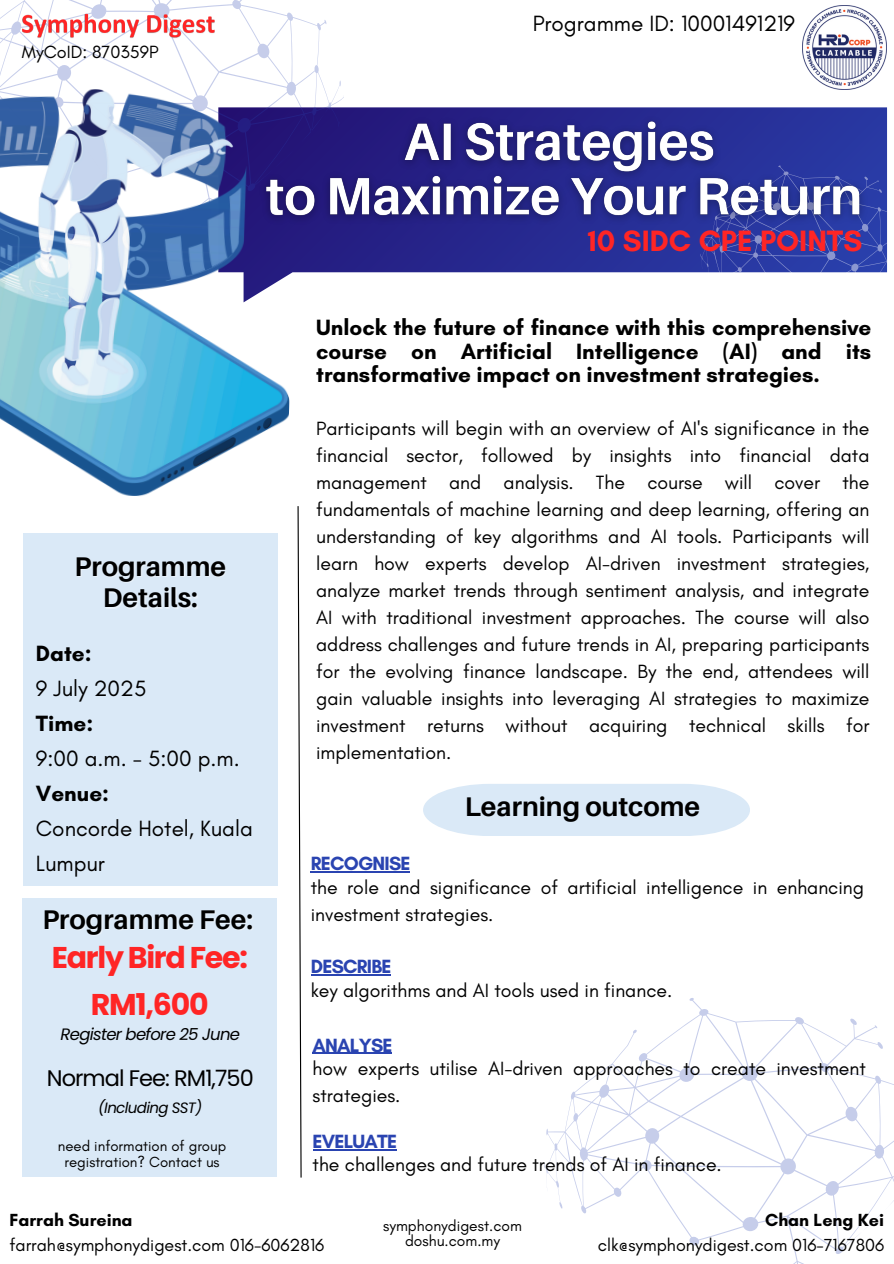
<style>
.page{position:relative;width:894px;height:1264px;background:#fff}
.page>*{position:absolute;margin:0;border:0;box-sizing:border-box;transform-origin:0 0}
.t1{font:700 30px/47.2px "Poppins";letter-spacing:-.04em;color:#ff2525;text-align:center}
.t2{font:700 30px "Glacial Indifference";color:#ff2525}
.t3{font:700 27px "Aileron";color:#000}
.t4{font:700 22.5px/23.7px "Glacial Indifference";color:#000;text-align:justify}
.t5{font:22.5px/34.8px "Glacial Indifference";color:#000}
.t6{font:22.5px "Poppins";letter-spacing:-.04em;color:#000}
.t7{font:19.5px/27px "Glacial Indifference";color:#000}
.t8{font:700 19.5px "Glacial Indifference";letter-spacing:-.04em;color:#2a44b1}
.t9{font:18px "Glacial Indifference";color:#000}
.t10{font:17.85px "Glacial Indifference";color:#000}
.t11{font:700 17.85px "Glacial Indifference";color:#000}
.t12{font:italic 16.5px "Poppins";letter-spacing:-.04em;color:#000}
.t13{font:15.6px "Glacial Indifference";color:#000}
.t14{font:15px/16.4px "Glacial Indifference";color:#000;text-align:center}
.t15{font:italic 15px "Poppins";letter-spacing:-.04em;color:#000}
.s1{font-weight:700}
</style>
<div class="page">
<svg style="left:298px;top:107px;width:588px;height:166px;background:#2a2c91"></svg>
<svg style="left:0;top:0;width:344px;height:107px"></svg>
<img style="left:0;top:83px;width:298px;height:413px">
<svg style="left:700px;top:165px;width:188px;height:108px;background:#3546aa"></svg>
<svg style="left:297px;top:506px;width:5px;height:672px"></svg>
<img style="left:251px;top:107px;width:624px;height:124px">
<img style="left:19px;top:10px;width:200px;height:32px">
<svg style="left:423px;top:784px;width:326px;height:52px;background:#ddeaf7"></svg>
<svg style="left:543px;top:998px;width:350px;height:265px"></svg>
<hr style="left:311px;top:871px;width:99px;height:1px;background:#2a44b1">
<hr style="left:311px;top:974px;width:79px;height:1px;background:#2a44b1">
<hr style="left:312px;top:1052px;width:79px;height:1px;background:#2a44b1">
<hr style="left:312px;top:1149px;width:84px;height:1px;background:#2a44b1">
<div style="left:23px;top:533px;width:254px;height:352px;background:#dae9f7"></div>
<div style="left:22px;top:898px;width:254px;height:279px;background:#dae9f7"></div>
<img style="left:802px;top:5px;width:84px;height:84px">
<p class="t9" style="left:22px;top:41px;width:138px">MyCoID: 870359P</p>
<p class="t5" style="left:532px;top:6px;width:264px">Programme ID: 10001491219</p>
<p class="t3" style="left:75px;top:549px;width:153px">Programme</p>
<p class="t3" style="left:103px;top:581px;width:97px">Details:</p>
<p class="t5" style="left:36px;top:636px;width:205px"><span class="s1">Date:<br></span>9 July 2025<br><span class="s1">Time:<br></span>9:00 a.m. - 5:00 p.m.<br><span class="s1">Venue:</span></p>
<h3 class="t5" style="left:36px;top:810px;width:218px">Concorde Hotel, Kuala<br>Lumpur</h3>
<p class="t3" style="left:42px;top:903px;width:212px">Programme Fee:</p>
<p class="t1" style="left:52px;top:934px;width:197px">Early Bird Fee:<br>RM1,600</p>
<p class="t12" style="left:60px;top:1022px;width:181px">Register before 25 June</p>
<p class="t6" style="left:47px;top:1062px;width:208px">Normal Fee: RM1,750</p>
<p class="t15" style="left:98px;top:1097px;width:106px">(Including SST)</p>
<p class="t14" style="left:58px;top:1137px;width:170px">need information of group registration? Contact us</p>
<p class="t2" style="left:587px;top:223px;width:276px">10 SIDC CPE POINTS</p>
<p class="t4" style="left:316px;top:315px;width:556px">Unlock the future of finance with this comprehensive course on Artificial Intelligence (AI) and its transformative impact on investment strategies.</p>
<p class="t7" style="left:316px;top:414px;width:554px;text-align:justify">Participants will begin with an overview of AI's significance in the financial sector, followed by insights into financial data management and analysis. The course will cover the fundamentals of machine learning and deep learning, offering an understanding of key algorithms and AI tools. Participants will learn how experts develop AI-driven investment strategies, analyze market trends through sentiment analysis, and integrate AI with traditional investment approaches. The course will also address challenges and future trends in AI, preparing participants for the evolving finance landscape. By the end, attendees will gain valuable insights into leveraging AI strategies to maximize investment returns without acquiring technical skills for implementation.</p>
<h6 class="t3" style="left:464px;top:790px;width:237px">Learning outcome</h6>
<p class="t8" style="left:311px;top:851px;width:101px">RECOGNISE</p>
<h2 class="t7" style="left:311px;top:874px;width:554px">the role and significance of artificial intelligence in enhancing investment strategies.</h2>
<p class="t8" style="left:311px;top:954px;width:82px">DESCRIBE</p>
<h5 class="t7" style="left:311px;top:977px;width:363px">key algorithms and AI tools used in finance.</h5>
<p class="t8" style="left:312px;top:1032px;width:81px">ANALYSE</p>
<p class="t7" style="left:312px;top:1054px;width:554px">how experts utilise AI-driven approaches to create investment strategies.</p>
<h3 class="t8" style="left:312px;top:1129px;width:86px">EVELUATE</h3>
<h6 class="t7" style="left:312px;top:1150px;width:410px">the challenges and future trends of AI in finance.</h6>
<h6 class="t11" style="left:9px;top:1209px;width:125px">Farrah Sureina</h6>
<p class="t10" style="left:9px;top:1233px;width:316px">farrah@symphonydigest.com 016-6062816</p>
<p class="t13" style="left:383px;top:1216px;width:140px">symphonydigest.com</p>
<p class="t13" style="left:405px;top:1230px;width:96px">doshu.com.my</p>
<p class="t11" style="left:764px;top:1209px;width:121px">Chan Leng Kei</p>
<h3 class="t10" style="left:597px;top:1233px;width:288px">clk@symphonydigest.com 016-7167806</h3>
</div>
